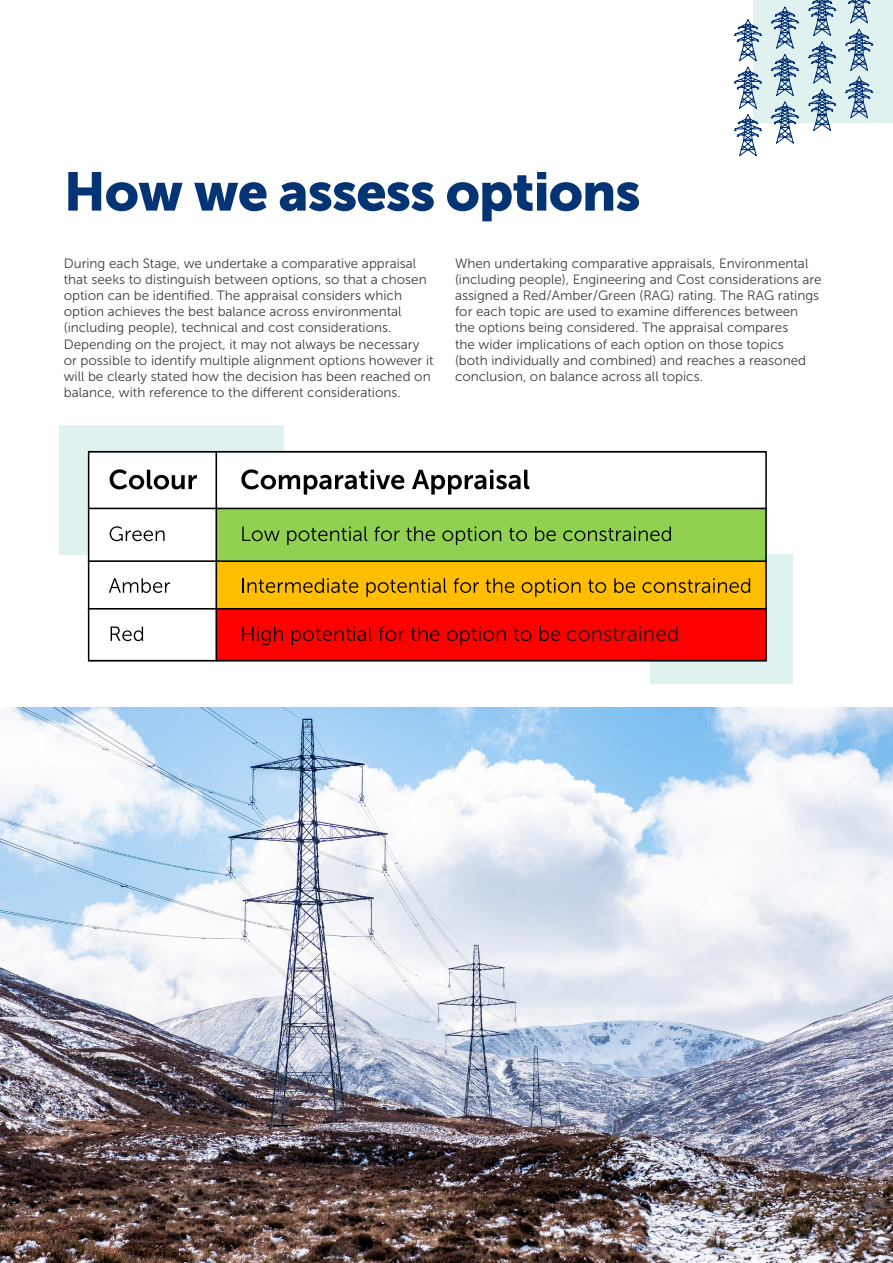
<style>
.page{position:relative;width:893px;height:1263px;background:#fff}
.page>*{position:absolute;margin:0;border:0;box-sizing:border-box;transform-origin:0 0}
.t1{font:54px "Museo Sans 900";letter-spacing:-.02em;color:#053474}
.t2{font:21px "Museo Sans 300";color:#231f20}
.t3{font:13.5px/16.2px "Museo Sans 300";color:#3e3e3f}
</style>
<div class="page">
<div style="left:59px;top:425px;width:225px;height:130px;background:#e0f2f0"></div>
<div style="left:754px;top:0;width:139px;height:123px;background:#e0f2f0"></div>
<div style="left:651px;top:555px;width:142px;height:129px;background:#e0f2f0"></div>
<img style="left:0;top:708px;width:893px;height:555px">
<svg style="left:733px;top:0;width:141px;height:156px"></svg>
<svg style="left:88px;top:451px;width:679px;height:210px"></svg>
<div style="left:566px;top:617px;width:192px;height:40px;background:#f00"></div>
<h1 class="t1" style="left:64px;top:161px;width:578px">How we assess options</h1>
<p class="t3" style="left:64px;top:255px;width:371px">During each Stage, we undertake a comparative appraisal that seeks to distinguish between options, so that a chosen option can be identified. The appraisal considers which option achieves the best balance across environmental (including people), technical and cost considerations.<br>Depending on the project, it may not always be necessary or possible to identify multiple alignment options however it will be clearly stated how the decision has been reached on balance, with reference to the different considerations.</p>
<p class="t3" style="left:455px;top:255px;width:368px">When undertaking comparative appraisals, Environmental (including people), Engineering and Cost considerations are assigned a Red/Amber/Green (RAG) rating. The RAG ratings for each topic are used to examine differences between<br>the options being considered. The appraisal compares<br>the wider implications of each option on those topics<br>(both individually and combined) and reaches a reasoned conclusion, on balance across all topics.</p>
<h2 class="t2" style="left:566px;top:622px;width:115px">constrained</h2>
</div>
